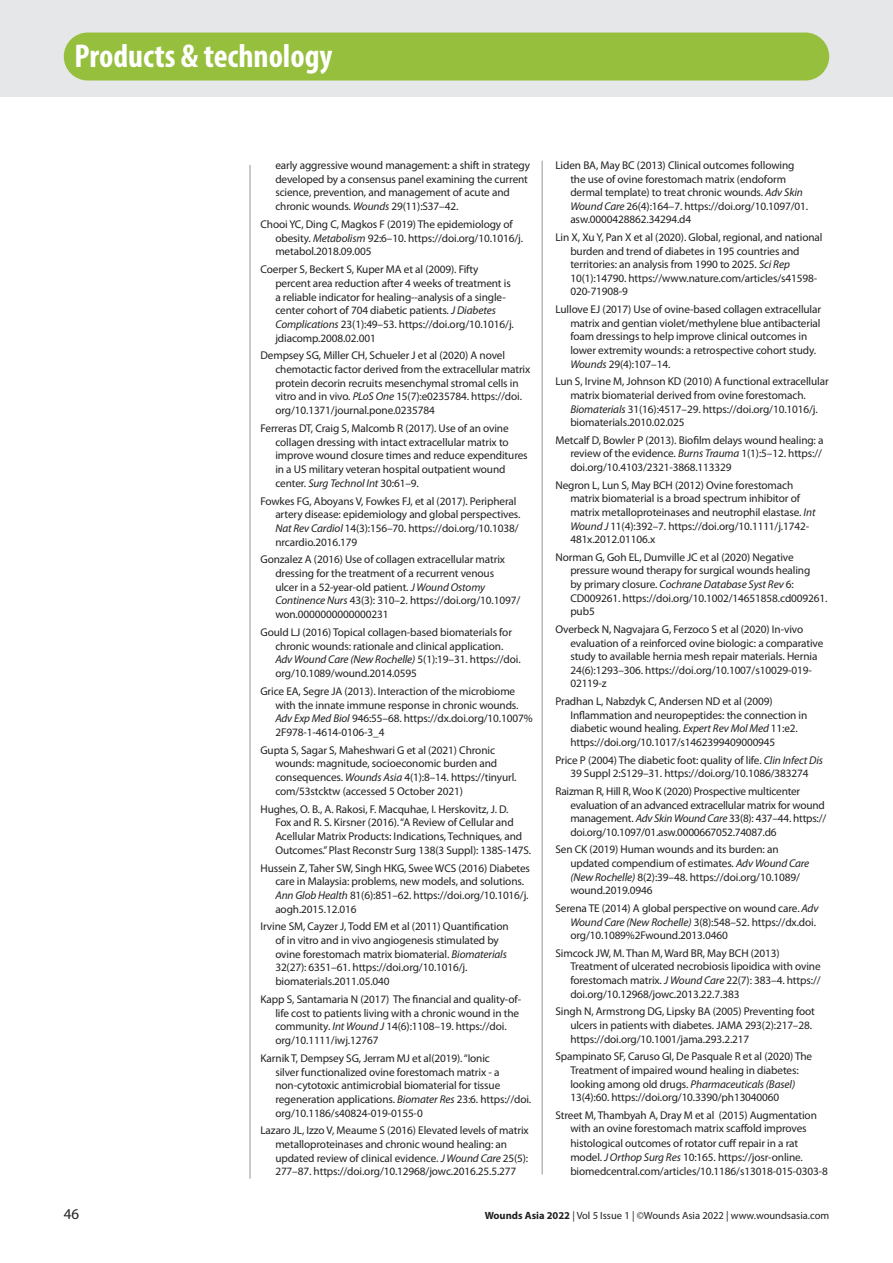
<style>
.page{position:relative;width:893px;height:1263px;background:#fff}
.page>*{position:absolute;margin:0;border:0;box-sizing:border-box;transform-origin:0 0}
.t1{font:700 condensed 33.15px "Myriad Pro";color:#fff}
.t2{font:15px "Myriad Pro";color:#231f20}
.REFERENCES{font:11.25px/13.6px "Myriad Pro";letter-spacing:-.01em;color:#231f20}
.t3{font:10.5px "Myriad Pro";color:#231f20}
.s1{font-style:italic}
.s2{font-weight:700}
</style>
<div class="page">
<div style="left:0;top:0;width:893px;height:97px;background:#e6e7e9"></div>
<div style="left:64px;top:33px;width:765px;height:48px;background:#96bf3d;border-radius:24px"></div>
<hr style="left:542px;top:161px;width:1px;height:1013px;background:#939598">
<hr style="left:250px;top:165px;width:1px;height:1014px;background:#939598">
<h1 class="t1" style="left:74px;top:35px;width:260px">Products &amp; technology</h1>
<p class="REFERENCES" style="left:275px;top:158px;width:256px">early aggressive wound management: a shift in strategy developed by a consensus panel examining the current science, prevention, and management of acute and chronic wounds. <span class="s1">Wounds</span> 29(11):S37–42.</p>
<p class="REFERENCES" style="left:275px;top:217px;width:249px;text-indent:-15px">Chooi YC, Ding C, Magkos F (2019) The epidemiology of obesity. <span class="s1">Metabolism</span> 92:6–10. https://doi.org/10.1016/j. metabol.2018.09.005</p>
<p class="REFERENCES" style="left:275px;top:262px;width:240px;text-indent:-15px">Coerper S, Beckert S, Kuper MA et al (2009). Fifty percent area reduction after 4 weeks of treatment is a reliable indicator for healing--analysis of a single&shy;center cohort of 704 diabetic patients. <span class="s1">J Diabetes Complications</span> 23(1):49–53. https://doi.org/10.1016/j. jdiacomp.2008.02.001</p>
<p class="REFERENCES" style="left:275px;top:349px;width:257px;text-indent:-15px">Dempsey SG, Miller CH, Schueler J et al (2020) A novel chemotactic factor derived from the extracellular matrix protein decorin recruits mesenchymal stromal cells in vitro and in vivo. <span class="s1">PLoS One</span> 15(7):e0235784. https://doi. org/10.1371/journal.pone.0235784</p>
<p class="REFERENCES" style="left:275px;top:421px;width:254px;text-indent:-15px">Ferreras DT, Craig S, Malcomb R (2017). Use of an ovine collagen dressing with intact extracellular matrix to improve wound closure times and reduce expenditures in a US military veteran hospital outpatient wound center. <span class="s1">Surg Technol Int</span> 30:61–9.</p>
<p class="REFERENCES" style="left:275px;top:494px;width:247px;text-indent:-15px">Fowkes FG, Aboyans V, Fowkes FJ, et al (2017). Peripheral artery disease: epidemiology and global perspectives.<br><span class="s1">Nat Rev Cardiol</span> 14(3):156–70. https://doi.org/10.1038/ nrcardio.2016.179</p>
<p class="REFERENCES" style="left:275px;top:553px;width:246px;text-indent:-15px">Gonzalez A (2016) Use of collagen extracellular matrix dressing for the treatment of a recurrent venous<br>ulcer in a 52-year-old patient. <span class="s1">J Wound Ostomy Continence Nurs</span> 43(3): 310–2. https://doi.org/10.1097/ won.0000000000000231</p>
<p class="REFERENCES" style="left:275px;top:625px;width:247px;text-indent:-15px">Gould LJ (2016) Topical collagen-based biomaterials for chronic wounds: rationale and clinical application.<br><span class="s1">Adv Wound Care (New Rochelle)</span> 5(1):19–31. https://doi. org/10.1089/wound.2014.0595</p>
<p class="REFERENCES" style="left:275px;top:684px;width:259px;text-indent:-15px">Grice EA, Segre JA (2013). Interaction of the microbiome with the innate immune response in chronic wounds.<br><span class="s1">Adv Exp Med Biol</span> 946:55–68. https://dx.doi.org/10.1007% 2F978-1-4614-0106-3_4</p>
<p class="REFERENCES" style="left:275px;top:743px;width:243px;text-indent:-15px">Gupta S, Sagar S, Maheshwari G et al (2021) Chronic wounds: magnitude, socioeconomic burden and consequences. <span class="s1">Wounds Asia</span> 4(1):8–14. https://tinyurl. com/53stcktw (accessed 5 October 2021)</p>
<p class="REFERENCES" style="left:275px;top:802px;width:257px;text-indent:-15px">Hughes, O. B., A. Rakosi, F. Macquhae, I. Herskovitz, J. D.<br>Fox and R. S. Kirsner (2016). “A Review of Cellular and Acellular Matrix Products: Indications, Techniques, and Outcomes.” Plast Reconstr Surg 138(3 Suppl): 138S-147S.</p>
<p class="REFERENCES" style="left:275px;top:861px;width:256px;text-indent:-15px">Hussein Z, Taher SW, Singh HKG, Swee WCS (2016) Diabetes care in Malaysia: problems, new models, and solutions.<br><span class="s1">Ann Glob Health</span> 81(6):851–62. https://doi.org/10.1016/j. aogh.2015.12.016</p>
<p class="REFERENCES" style="left:275px;top:920px;width:235px;text-indent:-15px">Irvine SM, Cayzer J, Todd EM et al (2011) Quantification of in vitro and in vivo angiogenesis stimulated by ovine forestomach matrix biomaterial. <span class="s1">Biomaterials </span>32(27): 6351–61. https://doi.org/10.1016/j. biomaterials.2011.05.040</p>
<p class="REFERENCES" style="left:275px;top:992px;width:247px;text-indent:-15px">Kapp S, Santamaria N (2017) The financial and quality-of&shy;life cost to patients living with a chronic wound in the community. <span class="s1">Int Wound J</span> 14(6):1108–19. https://doi. org/10.1111/iwj.12767</p>
<p class="REFERENCES" style="left:275px;top:1051px;width:257px;text-indent:-15px">Karnik T, Dempsey SG, Jerram MJ et al(2019). “Ionic<br>silver functionalized ovine forestomach matrix - a non-cytotoxic antimicrobial biomaterial for tissue regeneration applications. <span class="s1">Biomater Res</span> 23:6. https://doi. org/10.1186/s40824-019-0155-0</p>
<p class="REFERENCES" style="left:275px;top:1124px;width:255px;text-indent:-15px">Lazaro JL, Izzo V, Meaume S (2016) Elevated levels of matrix metalloproteinases and chronic wound healing: an updated review of clinical evidence. <span class="s1">J Wound Care</span> 25(5):<br>277–87. https://doi.org/10.12968/jowc.2016.25.5.277</p>
<p class="REFERENCES" style="left:570px;top:158px;width:239px;text-indent:-15px">Liden BA, May BC (2013) Clinical outcomes following the use of ovine forestomach matrix (endoform dermal template) to treat chronic wounds. <span class="s1">Adv Skin Wound Care</span> 26(4):164–7. https://doi.org/10.1097/01. asw.0000428862.34294.d4</p>
<p class="REFERENCES" style="left:570px;top:230px;width:254px;text-indent:-15px">Lin X, Xu Y, Pan X et al (2020). Global, regional, and national burden and trend of diabetes in 195 countries and territories: an analysis from 1990 to 2025. <span class="s1">Sci Rep </span>10(1):14790. https://www.nature.com/articles/s41598- 020-71908-9</p>
<p class="REFERENCES" style="left:570px;top:303px;width:252px;text-indent:-15px">Lullove EJ (2017) Use of ovine-based collagen extracellular matrix and gentian violet/methylene blue antibacterial foam dressings to help improve clinical outcomes in lower extremity wounds: a retrospective cohort study.<br><span class="s1">Wounds</span> 29(4):107–14.</p>
<p class="REFERENCES" style="left:570px;top:375px;width:260px;text-indent:-15px">Lun S, Irvine M, Johnson KD (2010) A functional extracellular matrix biomaterial derived from ovine forestomach.<br><span class="s1">Biomaterials</span> 31(16):4517–29. https://doi.org/10.1016/j. biomaterials.2010.02.025</p>
<p class="REFERENCES" style="left:570px;top:433px;width:255px;text-indent:-15px">Metcalf D, Bowler P (2013). Biofilm delays wound healing: a review of the evidence. <span class="s1">Burns Trauma</span> 1(1):5–12. https:// doi.org/10.4103/2321-3868.113329</p>
<p class="REFERENCES" style="left:570px;top:478px;width:247px;text-indent:-15px">Negron L, Lun S, May BCH (2012) Ovine forestomach matrix biomaterial is a broad spectrum inhibitor of matrix metalloproteinases and neutrophil elastase. <span class="s1">Int Wound J</span> 11(4):392–7. https://doi.org/10.1111/j.1742- 481x.2012.01106.x</p>
<p class="REFERENCES" style="left:570px;top:550px;width:259px;text-indent:-15px">Norman G, Goh EL, Dumville JC et al (2020) Negative pressure wound therapy for surgical wounds healing<br>by primary closure. <span class="s1">Cochrane Database Syst Rev</span> 6:<br>CD009261. https://doi.org/10.1002/14651858.cd009261. pub5</p>
<p class="REFERENCES" style="left:570px;top:622px;width:255px;text-indent:-15px">Overbeck N, Nagvajara G, Ferzoco S et al (2020) In-vivo evaluation of a reinforced ovine biologic: a comparative study to available hernia mesh repair materials. Hernia 24(6):1293–306. https://doi.org/10.1007/s10029-019- 02119-z</p>
<p class="REFERENCES" style="left:570px;top:694px;width:239px;text-indent:-15px">Pradhan L, Nabzdyk C, Andersen ND et al (2009)<br>Inflammation and neuropeptides: the connection in diabetic wound healing. <span class="s1">Expert Rev Mol Med</span> 11:e2. https://doi.org/10.1017/s1462399409000945</p>
<p class="REFERENCES" style="left:555px;top:753px;width:269px;text-align:center">Price P (2004) The diabetic foot: quality of life. <span class="s1">Clin Infect Dis<br></span>39 Suppl 2:S129–31. https://doi.org/10.1086/383274</p>
<p class="REFERENCES" style="left:570px;top:784px;width:257px;text-indent:-15px">Raizman R, Hill R, Woo K (2020) Prospective multicenter evaluation of an advanced extracellular matrix for wound management. <span class="s1">Adv Skin Wound Care</span> 33(8): 437–44. https:// doi.org/10.1097/01.asw.0000667052.74087.d6</p>
<p class="REFERENCES" style="left:570px;top:843px;width:241px;text-indent:-15px">Sen CK (2019) Human wounds and its burden: an updated compendium of estimates. <span class="s1">Adv Wound Care (New Rochelle)</span> 8(2):39–48. https://doi.org/10.1089/ wound.2019.0946</p>
<p class="REFERENCES" style="left:570px;top:901px;width:250px;text-indent:-15px">Serena TE (2014) A global perspective on wound care. <span class="s1">Adv<br>Wound Care (New Rochelle)</span> 3(8):548–52. https://dx.doi. org/10.1089%2Fwound.2013.0460</p>
<p class="REFERENCES" style="left:570px;top:946px;width:252px;text-indent:-15px">Simcock JW, M. Than M, Ward BR, May BCH (2013)<br>Treatment of ulcerated necrobiosis lipoidica with ovine forestomach matrix. <span class="s1">J Wound Care</span> 22(7): 383–4. https:// doi.org/10.12968/jowc.2013.22.7.383</p>
<p class="REFERENCES" style="left:570px;top:1005px;width:246px;text-indent:-15px">Singh N, Armstrong DG, Lipsky BA (2005) Preventing foot ulcers in patients with diabetes. JAMA 293(2):217–28. https://doi.org/10.1001/jama.293.2.217</p>
<p class="REFERENCES" style="left:570px;top:1050px;width:243px;text-indent:-15px">Spampinato SF, Caruso GI, De Pasquale R et al (2020) The Treatment of impaired wound healing in diabetes: looking among old drugs. <span class="s1">Pharmaceuticals (Basel)<br></span>13(4):60. https://doi.org/10.3390/ph13040060</p>
<p class="REFERENCES" style="left:570px;top:1108px;width:259px;line-height:14.1px;text-indent:-15px">Street M, Thambyah A, Dray M et al (2015) Augmentation with an ovine forestomach matrix scaffold improves histological outcomes of rotator cuff repair in a rat model. <span class="s1">J Orthop Surg Res</span> 10:165. https://josr-online. biomedcentral.com/articles/10.1186/s13018-015-0303-8</p>
<h2 class="t2" style="left:64px;top:1204px;width:17px">46</h2>
<p class="t3" style="left:485px;top:1208px;width:346px"><span class="s2">Wounds Asia 2022</span> | Vol 5 Issue 1 | ©Wounds Asia 2022 | www.woundsasia.com</p>
</div>
